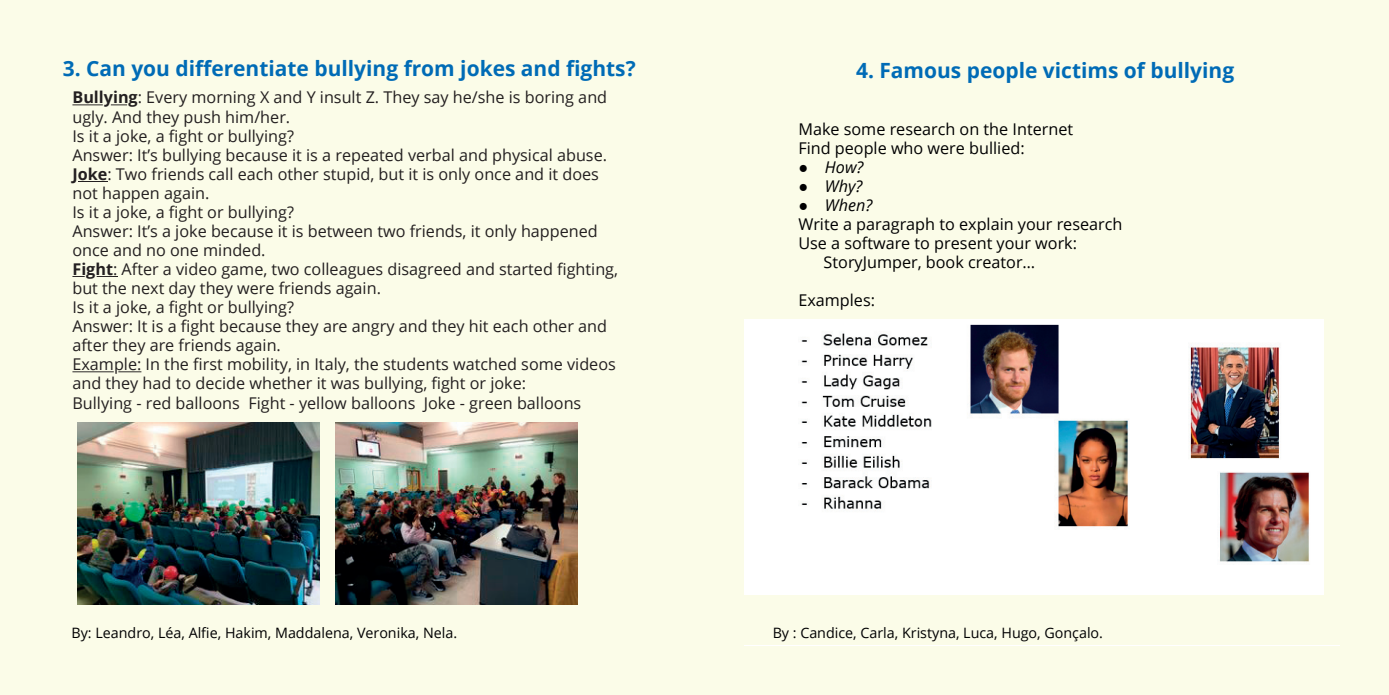
<style>
.page{position:relative;width:1389px;height:695px;background:#fff}
.page>*{position:absolute;margin:0;border:0;box-sizing:border-box;transform-origin:0 0}
.t1{font:700 21px "Open Sans";color:#006bb6}
.t2{font:16.28px/19.1px "Open Sans";color:#231f20}
.t3{font:16.28px/19.1px "Open Sans";color:#000001}
.t4{font:italic 16.28px "Open Sans";color:#000001}
.t5{font:14.35px "Open Sans";color:#000001}
.s1{font-weight:700}
.s2{font-family:"Liberation Serif";font-style:normal}
</style>
<div class="page">
<div style="left:0;top:0;width:709px;height:694px;background:#fbfce8"></div>
<div style="left:680px;top:0;width:709px;height:694px;background:#fbfce8"></div>
<svg style="left:111px;top:104px;width:16px;height:1px"></svg>
<hr style="left:72px;top:104px;width:31px;height:1px;background:#231f20">
<svg style="left:78px;top:181px;width:29px;height:1px"></svg>
<svg style="left:72px;top:276px;width:13px;height:1px"></svg>
<svg style="left:97px;top:276px;width:20px;height:1px"></svg>
<svg style="left:118px;top:371px;width:23px;height:1px"></svg>
<hr style="left:72px;top:371px;width:42px;height:1px;background:#231f20">
<img style="left:78px;top:423px;width:242px;height:181px">
<img style="left:336px;top:423px;width:242px;height:181px">
<img style="left:744px;top:320px;width:580px;height:274px">
<p class="t1" style="left:63px;top:53px;width:574px">3. Can you differentiate bullying from jokes and fights?</p>
<p class="t2" style="left:72px;top:88px;width:547px"><span class="s1">Bullying</span>: Every morning X and Y insult Z. They say he/she is boring and ugly. And they push him/her.<br>Is it a joke, a fight or bullying?<br>Answer: It’s bullying because it is a repeated verbal and physical abuse.<br><span class="s1">Joke</span>: Two friends call each other stupid, but it is only once and it does not happen again.<br>Is it a joke, a fight or bullying?<br>Answer: It’s a joke because it is between two friends, it only happened once and no one minded.<br><span class="s1">Fight</span>: After a video game, two colleagues disagreed and started fighting, but the next day they were friends again.<br>Is it a joke, a fight or bullying?<br>Answer: It is a fight because they are angry and they hit each other and after they are friends again.<br>Example: In the first mobility, in Italy, the students watched some videos and they had to decide whether it was bullying, fight or joke:<br>Bullying - red balloons Fight - yellow balloons Joke - green balloons</p>
<p class="t5" style="left:72px;top:623px;width:387px">By: Leandro, Léa, Alfie, Hakim, Maddalena, Veronika, Nela.</p>
<p class="t1" style="left:856px;top:55px;width:380px">4. Famous people victims of bullying</p>
<p class="t3" style="left:798px;top:119px;width:276px">Make some research on the Internet<br>Find people who were bullied:</p>
<p class="t4" style="left:798px;top:156px;width:67px"><span class="s2">●</span> How?</p>
<p class="t4" style="left:798px;top:175px;width:66px"><span class="s2">●</span> Why?</p>
<p class="t4" style="left:798px;top:194px;width:75px"><span class="s2">●</span> When?</p>
<p class="t3" style="left:798px;top:214px;width:326px">Write a paragraph to explain your research</p>
<p class="t3" style="left:798px;top:233px;width:280px">Use a software to present your work:</p>
<p class="t3" style="left:824px;top:252px;width:213px">StoryJumper, book creator…</p>
<p class="t3" style="left:798px;top:290px;width:78px">Examples:</p>
<p class="t5" style="left:773px;top:623px;width:332px">By : Candice, Carla, Kristyna, Luca, Hugo, Gonçalo.</p>
</div>
